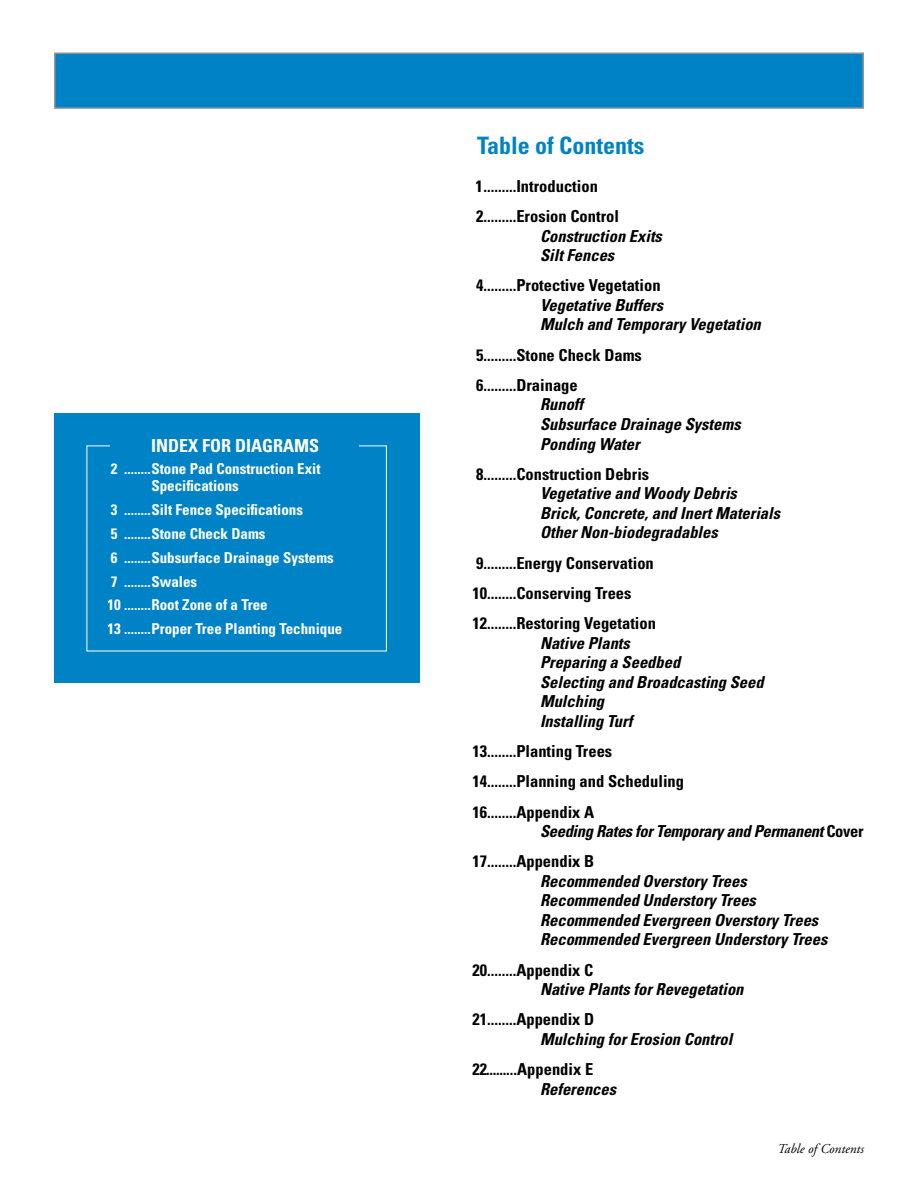
<style>
.page{position:relative;width:918px;height:1188px;background:#fff}
.page>*{position:absolute;margin:0;border:0;box-sizing:border-box;transform-origin:0 0}
.t1{font:700 condensed 24px "Univers";color:#0083c6}
.t2{font:700 condensed 18px "Univers";color:#fff}
.t3{font:italic 700 condensed 16.5px/19.5px "Univers";color:#000}
.t4{font:700 condensed 16.5px/30.3px "Univers";color:#000}
.t5{font:italic 700 condensed 16.5px/30.3px "Univers";letter-spacing:-.02em;color:#000}
.t6{font:700 condensed 15px/23.7px "Univers";color:#fff}
.t7{font:italic 13.5px "Adobe Garamond";color:#000}
.s1{font-style:normal}
</style>
<div class="page">
<div style="left:55px;top:53px;width:808px;height:55px;background:#0083c6"></div>
<div style="left:54px;top:52px;width:810px;height:57px;border:2px solid #939598"></div>
<div style="left:54px;top:413px;width:365px;height:270px;background:#0083c6"></div>
<p class="t2" style="left:151px;top:434px;width:79px">Index fordia</p>
<p class="t2" style="left:262px;top:434px;width:56px">grams</p>
<p class="t6" style="left:151px;top:460px;width:171px;line-height:17.2px;text-indent:-41px">2 .........Stone Pad Construction Exit<br>Specifications</p>
<p class="t6" style="left:107px;top:498px;width:236px">3 .........Silt Fence Specifications<br>5 .........Stone Check Dams<br>6 .........Subsurface Drainage Systems<br>7 .........Swales<br>10 .........Root Zone of a Tree<br>13 .........Proper Tree Planting Technique</p>
<h1 class="t1" style="left:477px;top:131px;width:169px">Table of Contents</h1>
<p class="t4" style="left:476px;top:171px;width:145px">1..........Introduction<br>2.........Erosion Control</p>
<p class="t3" style="left:540px;top:226px;width:123px">Construction Exits<br>Silt Fences</p>
<p class="t4" style="left:476px;top:270px;width:186px">4.........Protective Vegetation</p>
<p class="t3" style="left:540px;top:295px;width:222px">Vegetative Buffers<br>Mulch and Temporary Vegetation</p>
<p class="t4" style="left:476px;top:340px;width:167px">5.........Stone Check Dams<br>6.........Drainage</p>
<p class="t3" style="left:540px;top:395px;width:202px">Runoff<br>Subsurface Drainage Systems<br>Ponding Water</p>
<p class="t4" style="left:476px;top:459px;width:175px">8.........Construction Debris</p>
<p class="t3" style="left:540px;top:484px;width:242px">Vegetative and Woody Debris<br>Brick, Concrete, and Inert Materials<br>Other Non-biodegradables</p>
<p class="t4" style="left:472px;top:548px;width:185px">9.........Energy Conservation<br>10........Conserving Trees<br>12........Restoring Vegetation</p>
<p class="t3" style="left:540px;top:633px;width:225px">Native Plants<br>Preparing a Seedbed<br>Selecting and Broadcasting Seed<br>Mulching<br>Installing Turf</p>
<p class="t4" style="left:472px;top:736px;width:213px">13........Planting Trees<br>14........Planning and Scheduling<br>16........Appendix A</p>
<p class="t5" style="left:472px;top:816px;width:393px;text-indent:68px">Seeding Rates for Temporary and Permanent <span class="s1">Cover<br>17........Appendix B</span></p>
<p class="t3" style="left:540px;top:871px;width:289px">Recommended Overstory Trees Recommended Understory Trees Recommended Evergreen Overstory Trees Recommended Evergreen Understory Trees</p>
<p class="t4" style="left:472px;top:955px;width:122px">20........Appendix C</p>
<p class="t3" style="left:540px;top:980px;width:205px">Native Plants for Revegetation</p>
<p class="t4" style="left:472px;top:1004px;width:123px">21........Appendix D</p>
<p class="t3" style="left:540px;top:1029px;width:194px">Mulching for Erosion Control</p>
<p class="t4" style="left:472px;top:1054px;width:122px">22.........Appendix E</p>
<p class="t3" style="left:540px;top:1079px;width:78px">References</p>
<p class="t7" style="left:778px;top:1141px;width:88px">Table ofContents</p>
</div>
